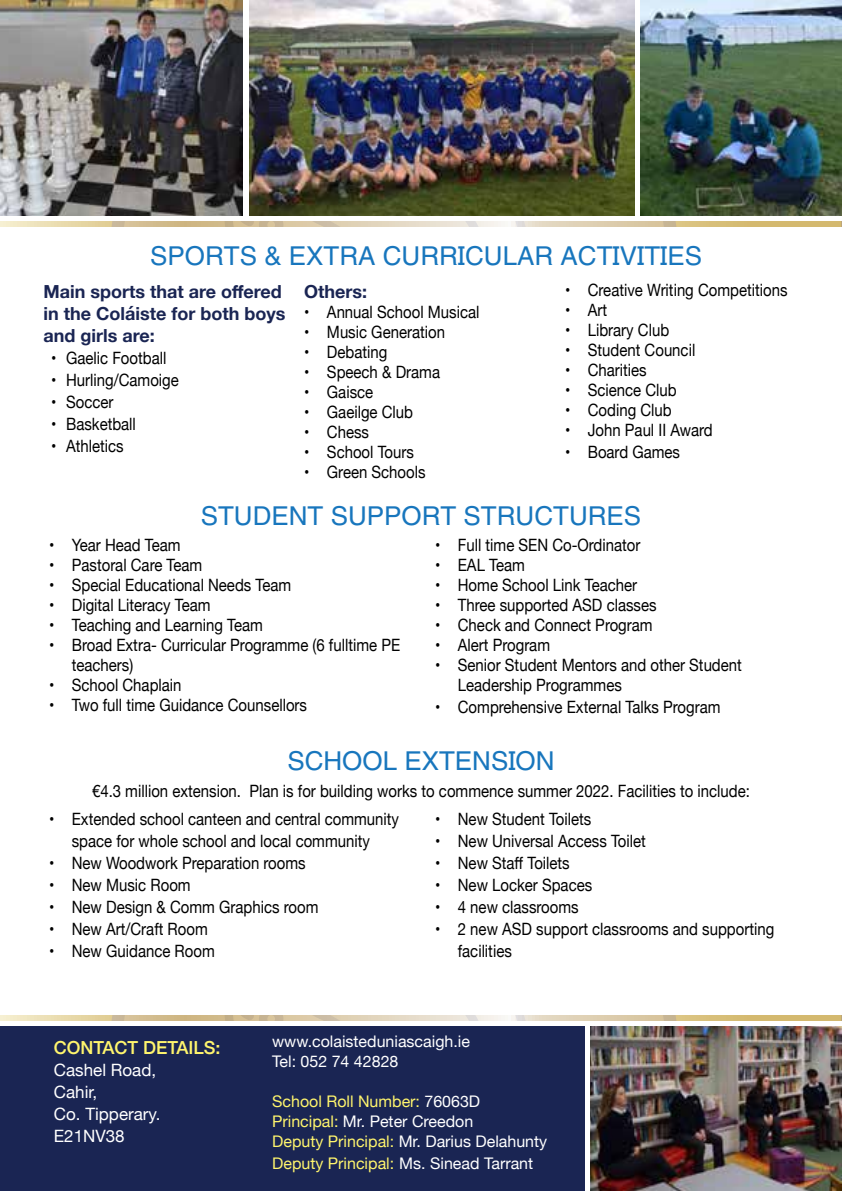
<style>
.page{position:relative;width:842px;height:1191px;background:#fff}
.page>*{position:absolute;margin:0;border:0;box-sizing:border-box;transform-origin:0 0}
.t1{font:26px "Helvetica Textbook LT";color:#1876bd}
.t2{font:700 18px/22px "Helvetica Neue";color:#1a2553}
.t3{font:500 18px "Helvetica Neue";color:#fff56d}
.t4{font:17px/20px "Helvetica Neue";color:#000;scale:.88 1}
.t5{font:17px/22px "Helvetica Neue";color:#fff}
.t6{font:16px/20px "Helvetica Neue";color:#fff56d}
.t7{font:16px/20px "Helvetica Neue";color:#fff}
.s1{color:#fff}
</style>
<div class="page">
<img style="left:249px;top:0;width:385px;height:215px">
<img style="left:641px;top:0;width:201px;height:215px">
<img style="left:0;top:0;width:243px;height:215px">
<div style="left:0;top:1026px;width:584px;height:165px;background:#1a2553"></div>
<img style="left:591px;top:1026px;width:251px;height:165px">
<svg style="left:0;top:221px;width:842px;height:6px"></svg>
<svg style="left:0;top:1015px;width:842px;height:5px"></svg>
<h1 class="t1" style="left:150px;top:240px;width:553px">SPORTS &amp; EXTRA CURRICULAR ACTIVITIES</h1>
<p class="t2" style="left:43px;top:281px;width:243px">Main sports that are offered in the Coláiste for both boys and girls are:</p>
<p class="t4" style="left:51px;top:349px;width:133px">• Gaelic Football</p>
<p class="t4" style="left:51px;top:371px;width:147px">• Hurling/Camoige</p>
<p class="t4" style="left:51px;top:393px;width:72px">• Soccer</p>
<p class="t4" style="left:51px;top:415px;width:98px">• Basketball</p>
<p class="t4" style="left:51px;top:437px;width:84px">• Athletics</p>
<p class="t4" style="left:565px;top:281px;width:254px">• Creative Writing Competitions</p>
<p class="t4" style="left:565px;top:301px;width:49px">• Art</p>
<p class="t4" style="left:565px;top:321px;width:120px">• Library Club</p>
<p class="t4" style="left:565px;top:341px;width:149px">• Student Council</p>
<p class="t4" style="left:565px;top:361px;width:94px">• Charities</p>
<p class="t4" style="left:565px;top:381px;width:128px">• Science Club</p>
<p class="t4" style="left:565px;top:401px;width:123px">• Coding Club</p>
<p class="t4" style="left:565px;top:421px;width:169px">• John Paul II Award</p>
<p class="t4" style="left:565px;top:443px;width:132px">• Board Games</p>
<p class="t2" style="left:304px;top:281px;width:65px">Others:</p>
<p class="t4" style="left:304px;top:303px;width:200px">• Annual School Musical</p>
<p class="t4" style="left:304px;top:323px;width:161px">• Music Generation</p>
<p class="t4" style="left:304px;top:343px;width:96px">• Debating</p>
<p class="t4" style="left:304px;top:363px;width:156px">• Speech &amp; Drama</p>
<p class="t4" style="left:304px;top:383px;width:80px">• Gaisce</p>
<p class="t4" style="left:304px;top:403px;width:125px">• Gaeilge Club</p>
<p class="t4" style="left:304px;top:423px;width:75px">• Chess</p>
<p class="t4" style="left:304px;top:443px;width:126px">• School Tours</p>
<p class="t4" style="left:304px;top:463px;width:139px">• Green Schools</p>
<h1 class="t1" style="left:201px;top:500px;width:442px">STUDENT SUPPORT STRUCTURES</h1>
<p class="t4" style="left:435px;top:535px;width:235px">• Full time SEN Co-Ordinator</p>
<p class="t4" style="left:435px;top:555px;width:103px">• EAL Team</p>
<p class="t4" style="left:435px;top:575px;width:231px">• Home School Link Teacher</p>
<p class="t4" style="left:435px;top:595px;width:253px">• Three supported ASD classes</p>
<p class="t4" style="left:435px;top:615px;width:249px">• Check and Connect Program</p>
<p class="t4" style="left:435px;top:635px;width:132px">• Alert Program</p>
<p class="t4" style="left:458px;top:655px;width:324px;text-indent:-23px">• Senior Student Mentors and other Student<br>Leadership Programmes</p>
<p class="t4" style="left:435px;top:697px;width:326px">• Comprehensive External Talks Program</p>
<h1 class="t1" style="left:287px;top:745px;width:269px">SCHOOL EXTENSION</h1>
<p class="t4" style="left:92px;top:782px;width:749px">€4.3 million extension. Plan is for building works to commence summer 2022. Facilities to include:</p>
<p class="t4" style="left:49px;top:809px;width:399px;line-height:22px;text-align:center">• Extended school canteen and central community space for whole school and local community</p>
<p class="t4" style="left:49px;top:854px;width:293px">• New Woodwork Preparation rooms</p>
<p class="t4" style="left:49px;top:876px;width:162px">• New Music Room</p>
<p class="t4" style="left:49px;top:898px;width:308px">• New Design &amp; Comm Graphics room</p>
<p class="t4" style="left:49px;top:920px;width:182px">• New Art/Craft Room</p>
<p class="t4" style="left:49px;top:942px;width:190px">• New Guidance Room</p>
<p class="t4" style="left:49px;top:535px;width:151px">• Year Head Team</p>
<p class="t4" style="left:49px;top:555px;width:176px">• Pastoral Care Team</p>
<p class="t4" style="left:49px;top:575px;width:277px">• Special Educational Needs Team</p>
<p class="t4" style="left:49px;top:595px;width:185px">• Digital Literacy Team</p>
<p class="t4" style="left:49px;top:615px;width:245px">• Teaching and Learning Team</p>
<p class="t4" style="left:72px;top:635px;width:375px;text-indent:-23px">• Broad Extra- Curricular Programme (6 fulltime PE teachers)</p>
<p class="t4" style="left:49px;top:675px;width:152px">• School Chaplain</p>
<p class="t4" style="left:49px;top:695px;width:295px">• Two full time Guidance Counsellors</p>
<p class="t4" style="left:435px;top:810px;width:179px">• New Student Toilets</p>
<p class="t4" style="left:435px;top:832px;width:241px">• New Universal Access Toilet</p>
<p class="t4" style="left:435px;top:854px;width:154px">• New Staff Toilets</p>
<p class="t4" style="left:435px;top:876px;width:180px">• New Locker Spaces</p>
<p class="t4" style="left:435px;top:898px;width:165px">• 4 new classrooms</p>
<p class="t4" style="left:458px;top:919px;width:361px;line-height:22px;text-indent:-23px">• 2 new ASD support classrooms and supporting facilities</p>
<p class="t3" style="left:54px;top:1032px;width:168px">CONTACT DETAILS:</p>
<p class="t5" style="left:54px;top:1059px;width:108px">Cashel Road,<br>Cahir,<br>Co. Tipperary.<br>E21NV38</p>
<p class="t7" style="left:272px;top:1032px;width:199px">www.colaisteduniascaigh.ie<br>Tel: 052 74 42828</p>
<p class="t6" style="left:272px;top:1092px;width:277px">School Roll Number: <span class="s1">76063D<br></span>Principal: <span class="s1">Mr. Peter Creedon<br></span>Deputy Principal: <span class="s1">Mr. Darius Delahunty</span></p>
<p class="t6" style="left:272px;top:1154px;width:263px">Deputy Principal: <span class="s1">Ms. Sinead Tarrant</span></p>
</div>
